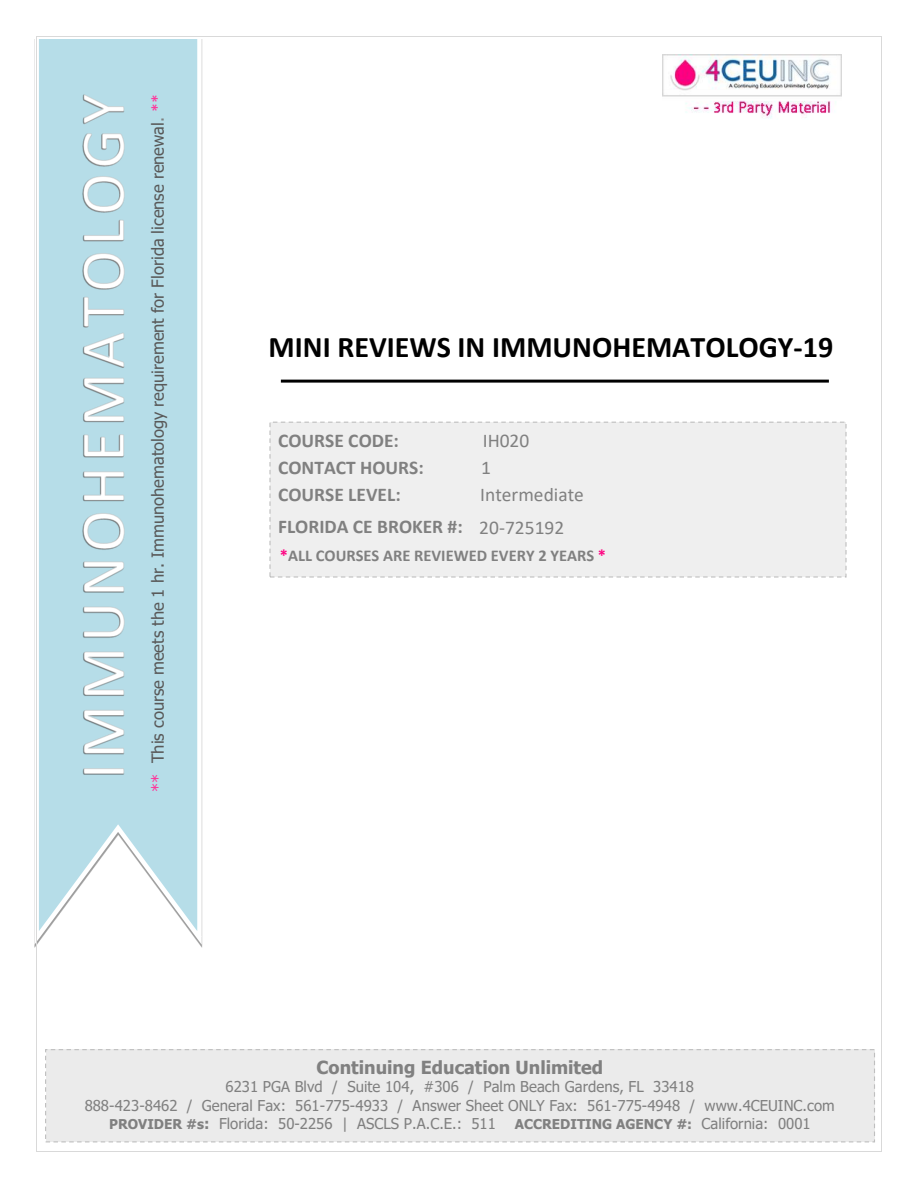
<style>
.page{position:relative;width:918px;height:1188px;background:#fff}
.page>*{position:absolute;margin:0;border:0;box-sizing:border-box;transform-origin:0 0}
.t1{font:700 30px "Calibri";color:#000}
.t2{font:700 19.5px "Calibri";color:#808080}
.t3{font:19.5px "Calibri";color:#808080}
.t4{font:700 18px "Tahoma";color:#808080}
.t5{font:16.5px "Tahoma";color:#595959}
.t6{font:700 16.5px "Calibri";color:#808080}
.t7{font:15px "Tahoma";color:#808080}
.t8{font:700 13.5px "Tahoma";color:#808080}
.s1{color:#f39}
.s2{color:#7f7f7f}
.s3{font-family:"Calibri";font-size:18px;color:#f39}
.s4{font-weight:400}
.s5{color:#ff0080}
.s6{font-weight:700;font-size:13.5px}
.s7{font-weight:700}
.s8{font-weight:400;font-size:15px}
</style>
<div class="page">
<img style="left:662px;top:54px;width:180px;height:65px">
<svg style="left:34px;top:39px;width:256px;height:909px"></svg>
<img style="left:82px;top:94px;width:43px;height:680px">
<hr style="left:281px;top:380px;width:548px;height:3px;background:#000">
<div style="left:270px;top:422px;width:576px;height:155px;background:#efefef"></div>
<div style="left:269px;top:422px;width:578px;height:156px;border:1px dashed #bfbfbf"></div>
<div style="left:46px;top:1050px;width:828px;height:92px;background:#ebebeb"></div>
<div style="left:45px;top:1049px;width:830px;height:93px;border:1px dashed #bfbfbf"></div>
<hr style="left:37px;top:36px;width:844px;height:1px;background:#d9d9d9">
<hr style="left:36px;top:37px;width:1px;height:1114px;background:#d9d9d9">
<hr style="left:881px;top:37px;width:1px;height:1114px;background:#d9d9d9">
<hr style="left:37px;top:1151px;width:844px;height:1px;background:#d9d9d9">
<p class="t5" style="left:147px;top:792px;width:699px;rotate:-90deg"><span class="s1">**</span> This course meets the 1 hr. Immunohematology requirement for Florida license renewal<span class="s2">.</span> <span class="s3">**</span></p>
<p class="t1" style="left:269px;top:325px;width:566px">MINI REVIEWS IN IMMUNOHEMATOLOGY-19</p>
<p class="t2" style="left:278px;top:432px;width:122px">COURSE CODE:</p>
<p class="t3" style="left:483px;top:432px;width:48px">IH020</p>
<p class="t2" style="left:278px;top:459px;width:147px">CONTACT HOURS:</p>
<p class="t3" style="left:481px;top:459px;width:11px">1</p>
<p class="t2" style="left:278px;top:487px;width:124px">COURSE LEVEL:</p>
<p class="t3" style="left:480px;top:487px;width:105px">Intermediate</p>
<p class="t2" style="left:278px;top:519px;width:288px">FLORIDA CE BROKER #: <span class="s4">20-725192</span></p>
<p class="t6" style="left:280px;top:544px;width:328px"><span class="s5">*</span>ALL COURSES ARE REVIEWED EVERY 2 YEARS <span class="s5">*</span></p>
<p class="t4" style="left:317px;top:1056px;width:288px">Continuing Education Unlimited</p>
<p class="t7" style="left:226px;top:1077px;width:470px">6231 PGA Blvd / Suite 104, #306 / Palm Beach Gardens, FL 33418</p>
<p class="t7" style="left:85px;top:1096px;width:751px">888-423-8462 / General Fax: 561-775-4933 / Answer Sheet ONLY Fax: 561-775-4948 / www.4CEUINC.com</p>
<p class="t7" style="left:109px;top:1114px;width:388px"><span class="s6">PROVIDER #s</span><span class="s7">:</span> Florida: 50-2256 | ASCLS P.A.C.E.: 511</p>
<p class="t8" style="left:515px;top:1115px;width:297px">ACCREDITING AGENCY #: <span class="s8">California: 0001</span></p>
</div>
